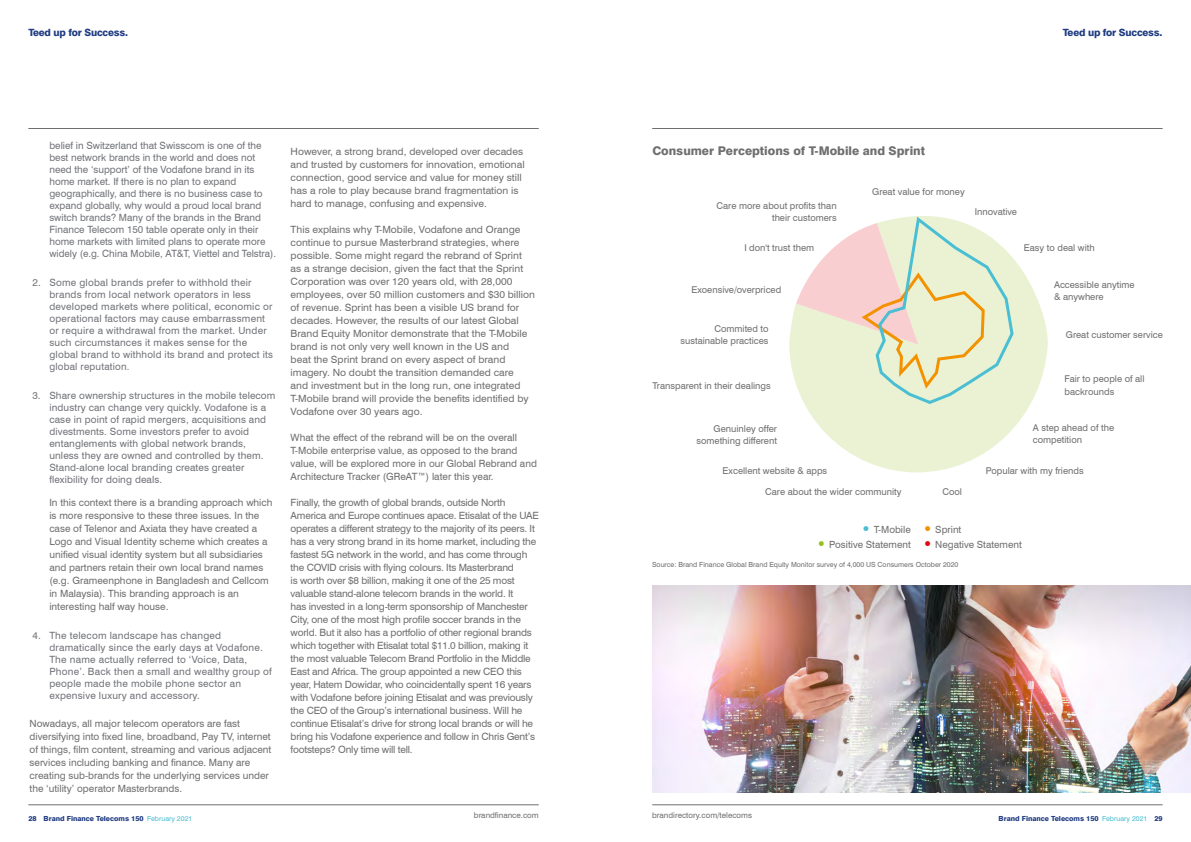
<style>
.page{position:relative;width:1191px;height:842px;background:#fff}
.page>*{position:absolute;margin:0;border:0;box-sizing:border-box;transform-origin:0 0}
.t1{font:800 12px "Swiss 721 BT";color:#706f6f}
.t2{font:10px/13px "Swiss 721 BT";color:#706f6f}
.t3{font:10px/12px "Swiss 721 BT";letter-spacing:.01em;color:#717378}
.t4{font:10px/13px "Swiss 721 BT";letter-spacing:-.02em;color:#706f6f}
.t5{font:800 10px "Swiss 721 BT";letter-spacing:-.02em;color:#203c81}
.t6{font:9.9px "Swiss 721 BT";color:#706f6f}
.t7{font:9.3px/12.2px "Swiss 721 BT";color:#706f6f}
.t8{font:8px "Swiss 721 BT";color:#706f6f}
.t9{font:7px "Swiss 721 BT";color:#706f6f}
.t10{font:800 7px "Swiss 721 BT";color:#203c81}
.s1{font-size:16.8px;color:#4abed3}
.s2{font-size:16.8px;color:#f39200}
.s3{font-size:16.8px;color:#95c11f}
.s4{font-size:16.8px;color:#e30613}
.s5{font-weight:400;color:#4abed3}
</style>
<div class="page">
<hr style="left:652px;top:804px;width:510px;height:1px;background:#706f6f">
<hr style="left:652px;top:128px;width:510px;height:1px;background:#706f6f">
<hr style="left:28px;top:804px;width:511px;height:1px;background:#706f6f">
<hr style="left:28px;top:128px;width:511px;height:1px;background:#706f6f">
<svg style="left:789px;top:261px;width:259px;height:211px;fill:#eaf2d3"></svg>
<svg style="left:796px;top:216px;width:219px;height:190px;background:#e8e8d0"></svg>
<img style="left:652px;top:585px;width:539px;height:207px">
<p class="t5" style="left:28px;top:26px;width:101px">Teed up for Success.</p>
<p class="t3" style="left:49px;top:140px;width:228px">belief in Switzerland that Swisscom is one of the best network brands in the world and does not need the ‘support’ of the Vodafone brand in its home market. If there is no plan to expand geographically, and there is no business case to expand globally, why would a proud local brand switch brands? Many of the brands in the Brand Finance Telecom 150 table operate only in their home markets with limited plans to operate more widely (e.g. China Mobile, AT&amp;T, Viettel and Telstra).</p>
<p class="t3" style="left:49px;top:277px;width:225px;text-indent:-17px">2. Some global brands prefer to withhold their brands from local network operators in less developed markets where political, economic or operational factors may cause embarrassment or require a withdrawal from the market. Under such circumstances it makes sense for the global brand to withhold its brand and protect its global reputation.</p>
<p class="t3" style="left:49px;top:390px;width:227px;text-indent:-17px">3. Share ownership structures in the mobile telecom industry can change very quickly. Vodafone is a case in point of rapid mergers, acquisitions and divestments. Some investors prefer to avoid entanglements with global network brands, unless they are owned and controlled by them.<br>Stand-alone local branding creates greater flexibility for doing deals.</p>
<p class="t2" style="left:49px;top:496px;width:224px">In this context there is a branding approach which is more responsive to these three issues. In the case of Telenor and Axiata they have created a Logo and Visual Identity scheme which creates a unified visual identity system but all subsidiaries and partners retain their own local brand names (e.g. Grameenphone in Bangladesh and Cellcom in Malaysia). This branding approach is an interesting half way house.</p>
<p class="t3" style="left:49px;top:629px;width:224px;text-indent:-17px">4. The telecom landscape has changed dramatically since the early days at Vodafone.<br>The name actually referred to ‘Voice, Data, Phone’. Back then a small and wealthy group of people made the mobile phone sector an expensive luxury and accessory.</p>
<p class="t2" style="left:30px;top:717px;width:243px">Nowadays, all major telecom operators are fast diversifying into fixed line, broadband, Pay TV, internet of things, film content, streaming and various adjacent services including banking and finance. Many are creating sub-brands for the underlying services under the ‘utility’ operator Masterbrands.</p>
<p class="t2" style="left:291px;top:145px;width:235px">However, a strong brand, developed over decades and trusted by customers for innovation, emotional connection, good service and value for money still has a role to play because brand fragmentation is hard to manage, confusing and expensive.</p>
<p class="t2" style="left:291px;top:223px;width:246px">This explains why T-Mobile, Vodafone and Orange continue to pursue Masterbrand strategies, where possible. Some might regard the rebrand of Sprint as a strange decision, given the fact that the Sprint Corporation was over 120 years old, with 28,000 employees, over 50 million customers and $30 billion of revenue. Sprint has been a visible US brand for decades. However, the results of our latest Global Brand Equity Monitor demonstrate that the T-Mobile brand is not only very well known in the US and<br>beat the Sprint brand on every aspect of brand imagery. No doubt the transition demanded care<br>and investment but in the long run, one integrated T-Mobile brand will provide the benefits identified by Vodafone over 30 years ago.</p>
<p class="t2" style="left:291px;top:431px;width:248px">What the effect of the rebrand will be on the overall T-Mobile enterprise value, as opposed to the brand value, will be explored more in our Global Rebrand and Architecture Tracker (GReAT™) later this year.</p>
<p class="t4" style="left:291px;top:496px;width:250px">Finally, the growth of global brands, outside North America and Europe continues apace. Etisalat of the UAE operates a different strategy to the majority of its peers. It has a very strong brand in its home market, including the fastest 5G network in the world, and has come through the COVID crisis with flying colours. Its Masterbrand<br>is worth over $8 billion, making it one of the 25 most valuable stand-alone telecom brands in the world. It<br>has invested in a long-term sponsorship of Manchester City, one of the most high profile soccer brands in the world. But it also has a portfolio of other regional brands which together with Etisalat total $11.0 billion, making it the most valuable Telecom Brand Portfolio in the Middle East and Africa. The group appointed a new CEO this year, Hatem Dowidar, who coincidentally spent 16 years with Vodafone before joining Etisalat and was previously the CEO of the Group’s international business. Will he continue Etisalat’s drive for strong local brands or will he bring his Vodafone experience and follow in Chris Gent’s footsteps? Only time will tell.</p>
<p class="t5" style="left:1062px;top:26px;width:101px">Teed up for Success.</p>
<p class="t1" style="left:652px;top:143px;width:274px">Consumer Perceptions of T-Mobile and Sprint</p>
<p class="t7" style="left:716px;top:200px;width:122px;text-align:right">Care more about profits than their customers</p>
<p class="t7" style="left:744px;top:241px;width:71px">I don't trust them</p>
<p class="t7" style="left:691px;top:284px;width:91px">Exoensive/overpriced</p>
<p class="t7" style="left:680px;top:323px;width:90px;text-align:right">Commited to sustainable practices</p>
<p class="t7" style="left:652px;top:379px;width:120px">Transparent in their dealings</p>
<p class="t7" style="left:696px;top:422px;width:82px;text-align:right">Genuinley offer something different</p>
<p class="t7" style="left:872px;top:186px;width:94px">Great value for money</p>
<p class="t7" style="left:722px;top:464px;width:106px">Excellent website &amp; apps</p>
<p class="t7" style="left:765px;top:486px;width:138px">Care about the wider community</p>
<p class="t7" style="left:942px;top:486px;width:21px">Cool</p>
<p class="t7" style="left:974px;top:206px;width:44px">Innovative</p>
<p class="t7" style="left:1024px;top:241px;width:72px">Easy to deal with</p>
<p class="t7" style="left:1054px;top:278px;width:82px">Accessible anytime &amp; anywhere</p>
<p class="t7" style="left:1066px;top:328px;width:98px">Great customer service</p>
<p class="t7" style="left:1064px;top:373px;width:81px">Fair to people of all backrounds</p>
<p class="t7" style="left:1033px;top:422px;width:83px">A step ahead of the competition</p>
<p class="t7" style="left:985px;top:464px;width:99px">Popular with my friends</p>
<p class="t6" style="left:861px;top:523px;width:102px"><span class="s1">•</span> T-Mobile <span class="s2">•</span> Sprint</p>
<p class="t6" style="left:816px;top:538px;width:207px"><span class="s3">•</span> Positive Statement <span class="s4">•</span> Negative Statement</p>
<p class="t9" style="left:652px;top:560px;width:308px">Source: Brand Finance Global Brand Equity Monitor survey of 4,000 US Consumers October 2020</p>
<p class="t8" style="left:474px;top:810px;width:66px">brandfinance.com</p>
<p class="t8" style="left:652px;top:810px;width:101px">brandirectory.com/telecoms</p>
<p class="t10" style="left:28px;top:814px;width:165px">28 Brand Finance Telecoms 150 <span class="s5">February 2021</span></p>
<p class="t10" style="left:998px;top:814px;width:165px">Brand Finance Telecoms 150 <span class="s5">February 2021</span> 29</p>
</div>
